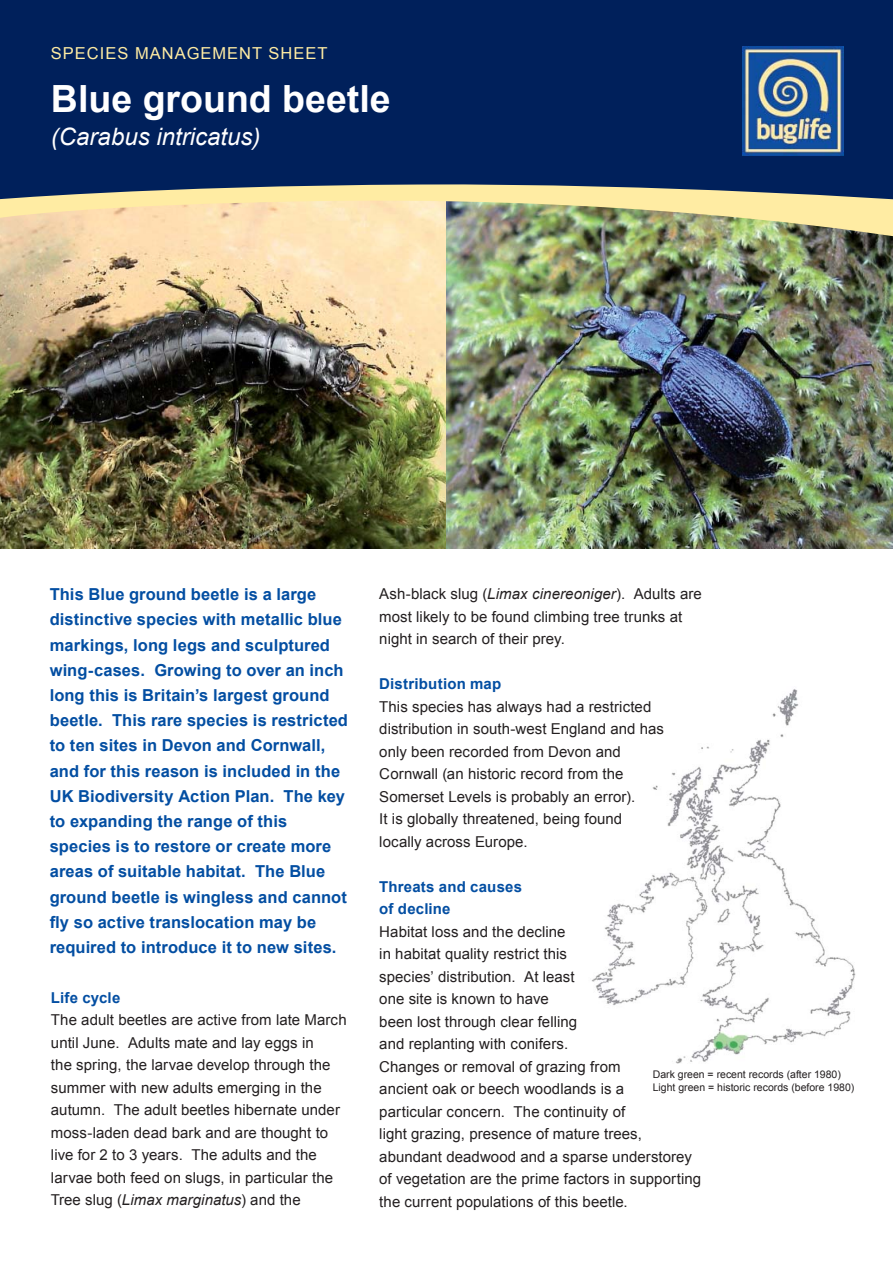
<style>
.page{position:relative;width:893px;height:1263px;background:#fff}
.page>*{position:absolute;margin:0;border:0;box-sizing:border-box;transform-origin:0 0}
.t1{font:700 37.5px "Arial";color:#fff}
.t2{font:italic 24px "Arial";color:#fff}
.t3{font:700 16.5px/25.2px "Arial";letter-spacing:.005em;color:#034ea2}
.t4{font:16.5px "Arial";letter-spacing:.06em;color:#ffeca3}
.t5{font:15px/22.5px "Arial";letter-spacing:.005em;color:#231f20}
.t6{font:700 15px/22.5px "Arial";letter-spacing:.01em;color:#034ea2}
.t7{font:10.5px/12.6px "Arial";color:#231f20}
.s1{font-style:italic}
</style>
<div class="page">
<img style="left:0;top:238px;width:446px;height:311px">
<img style="left:446px;top:238px;width:447px;height:311px">
<img style="left:0;top:201px;width:893px;height:37px">
<img style="left:591px;top:689px;width:265px;height:374px">
<div style="left:0;top:0;width:893px;height:201px;background:#00205b"></div>
<img style="left:742px;top:47px;width:101px;height:109px">
<p class="t4" style="left:51px;top:44px;width:278px">SPECIES MANAGEMENT SHEET</p>
<h1 class="t1" style="left:51px;top:78px;width:341px">Blue ground beetle</h1>
<h2 class="t2" style="left:51px;top:123px;width:211px">(Carabus intricatus)</h2>
<p class="t3" style="left:50px;top:582px;width:300px">This Blue ground beetle is a large distinctive species with metallic blue markings, long legs and sculptured wing-cases. Growing to over an inch long this is Britain’s largest ground beetle. This rare species is restricted to ten sites in Devon and Cornwall, and for this reason is included in the UK Biodiversity Action Plan. The key to expanding the range of this species is to restore or create more areas of suitable habitat. The Blue ground beetle is wingless and cannot fly so active translocation may be required to introduce it to new sites.</p>
<p class="t6" style="left:51px;top:986px;width:71px">Life cycle</p>
<p class="t5" style="left:51px;top:1009px;width:297px">The adult beetles are active from late March until June. Adults mate and lay eggs in<br>the spring, the larvae develop through the summer with new adults emerging in the autumn. The adult beetles hibernate under moss-laden dead bark and are thought to live for 2 to 3 years. The adults and the larvae both feed on slugs, in particular the Tree slug (<span class="s1">Limax marginatus</span>) and the</p>
<p class="t5" style="left:379px;top:583px;width:324px">Ash-black slug (<span class="s1">Limax cinereoniger</span>). Adults are most likely to be found climbing tree trunks at night in search of their prey.</p>
<p class="t6" style="left:379px;top:673px;width:124px">Distribution map</p>
<p class="t5" style="left:379px;top:695px;width:286px">This species has always had a restricted distribution in south-west England and has only been recorded from Devon and Cornwall (an historic record from the Somerset Levels is probably an error).<br>It is globally threatened, being found locally across Europe.</p>
<p class="t6" style="left:379px;top:875px;width:144px">Threats and causes of decline</p>
<p class="t5" style="left:379px;top:920px;width:323px">Habitat loss and the decline<br>in habitat quality restrict this<br>species’ distribution. At least<br>one site is known to have<br>been lost through clear felling<br>and replanting with conifers.<br>Changes or removal of grazing from<br>ancient oak or beech woodlands is a<br>particular concern. The continuity of<br>light grazing, presence of mature trees, abundant deadwood and a sparse understorey of vegetation are the prime factors in supporting the current populations of this beetle.</p>
<p class="t7" style="left:653px;top:1068px;width:203px">Dark green = recent records (after 1980)<br>Light green = historic records (before 1980)</p>
</div>
